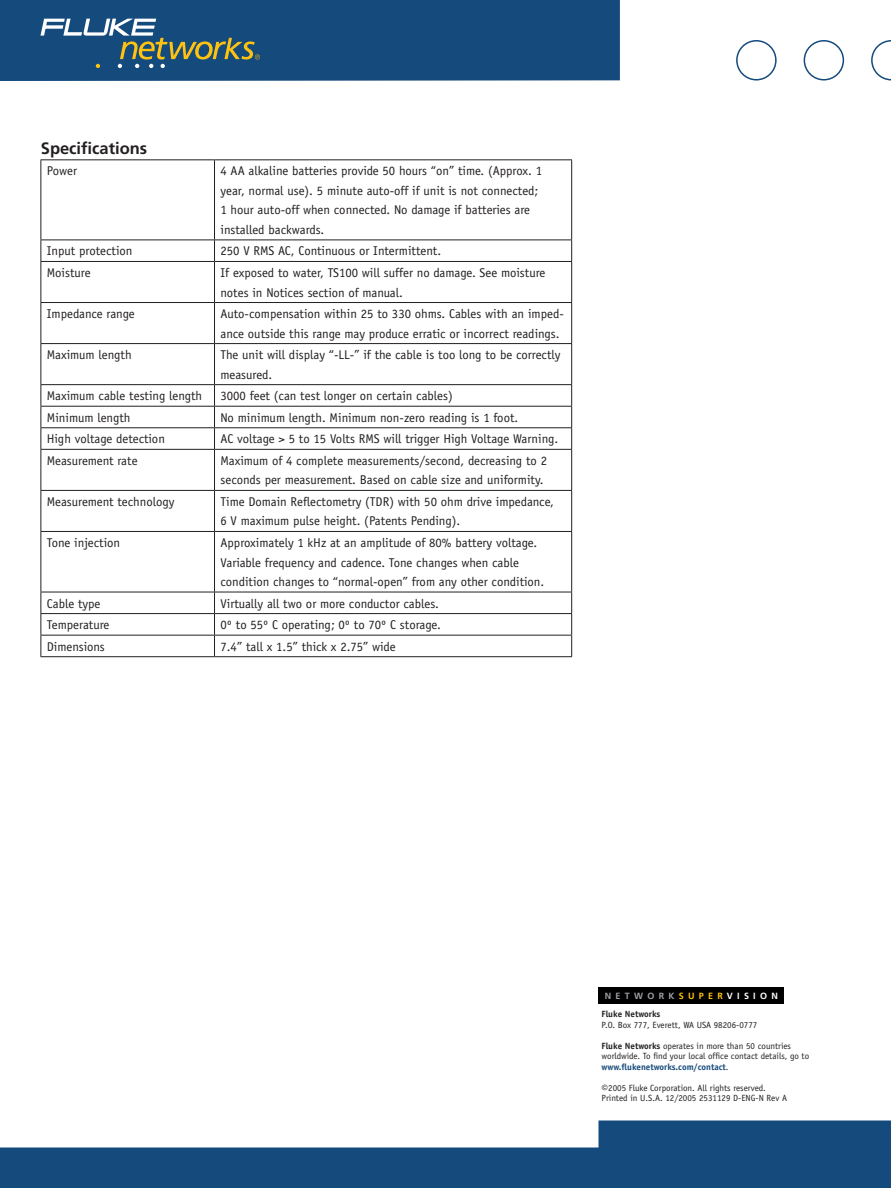
<style>
.page{position:relative;width:891px;height:1188px;background:#fff}
.page>*{position:absolute;margin:0;border:0;box-sizing:border-box;transform-origin:0 0}
.Frutiger_subhead{font:700 16.5px "Frutiger";color:#231f20}
.t1{font:12.75px/19.5px "Officina Sans";color:#231f20}
.t2{font:9px/10.5px "Officina Sans";color:#231f20}
.Frutiger_subhead-2{font:700 9px "Frutiger";letter-spacing:.475em;color:#a0a1a5}
.t3{font:700 9px "Officina Sans";color:#231f20}
.s1{color:#fec210}
.s2{color:#fff}
.s3{font-weight:700}
.s4{font-weight:700;color:#144a7c}
.s5{font-size:12px}
</style>
<div class="page">
<div style="left:0;top:0;width:620px;height:81px;background:#144a7c"></div>
<svg style="left:40px;top:19px;width:220px;height:49px;background:#3d647c"></svg>
<svg style="left:0;top:1120px;width:891px;height:68px;fill:#144a7c"></svg>
<div style="left:736px;top:40px;width:41px;height:41px;border:2px solid #144a7c;border-radius:50%"></div>
<div style="left:804px;top:40px;width:40px;height:41px;border:2px solid #144a7c;border-radius:50%"></div>
<svg style="left:871px;top:40px;width:20px;height:41px"></svg>
<div style="left:598px;top:987px;width:186px;height:16px;background:#000001"></div>
<hr style="left:40px;top:159px;width:175px;height:1px;background:#231f20">
<hr style="left:40px;top:160px;width:1px;height:80px;background:#231f20">
<hr style="left:215px;top:159px;width:357px;height:1px;background:#231f20">
<hr style="left:214px;top:160px;width:1px;height:80px;background:#231f20">
<hr style="left:571px;top:160px;width:1px;height:80px;background:#231f20">
<hr style="left:40px;top:240px;width:175px;height:1px;background:#231f20">
<svg style="left:40px;top:240px;width:1px;height:21px"></svg>
<hr style="left:215px;top:240px;width:357px;height:1px;background:#231f20">
<svg style="left:214px;top:240px;width:1px;height:21px"></svg>
<svg style="left:571px;top:240px;width:1px;height:21px"></svg>
<hr style="left:40px;top:261px;width:175px;height:1px;background:#231f20">
<hr style="left:40px;top:262px;width:1px;height:40px;background:#231f20">
<hr style="left:215px;top:261px;width:357px;height:1px;background:#231f20">
<hr style="left:214px;top:262px;width:1px;height:40px;background:#231f20">
<hr style="left:571px;top:262px;width:1px;height:40px;background:#231f20">
<hr style="left:40px;top:302px;width:175px;height:1px;background:#231f20">
<hr style="left:40px;top:303px;width:1px;height:40px;background:#231f20">
<hr style="left:215px;top:302px;width:357px;height:1px;background:#231f20">
<hr style="left:214px;top:303px;width:1px;height:40px;background:#231f20">
<hr style="left:571px;top:303px;width:1px;height:40px;background:#231f20">
<hr style="left:40px;top:343px;width:175px;height:1px;background:#231f20">
<hr style="left:40px;top:344px;width:1px;height:40px;background:#231f20">
<hr style="left:215px;top:343px;width:357px;height:1px;background:#231f20">
<hr style="left:214px;top:344px;width:1px;height:40px;background:#231f20">
<hr style="left:571px;top:344px;width:1px;height:40px;background:#231f20">
<hr style="left:40px;top:384px;width:175px;height:1px;background:#231f20">
<hr style="left:215px;top:384px;width:357px;height:1px;background:#231f20">
<hr style="left:40px;top:406px;width:175px;height:1px;background:#231f20">
<hr style="left:215px;top:406px;width:357px;height:1px;background:#231f20">
<hr style="left:40px;top:427px;width:175px;height:1px;background:#231f20">
<svg style="left:40px;top:385px;width:1px;height:64px"></svg>
<hr style="left:215px;top:427px;width:357px;height:1px;background:#231f20">
<svg style="left:214px;top:385px;width:1px;height:64px"></svg>
<svg style="left:571px;top:385px;width:1px;height:64px"></svg>
<hr style="left:40px;top:449px;width:175px;height:1px;background:#231f20">
<hr style="left:40px;top:450px;width:1px;height:40px;background:#231f20">
<hr style="left:215px;top:449px;width:357px;height:1px;background:#231f20">
<hr style="left:214px;top:450px;width:1px;height:40px;background:#231f20">
<hr style="left:571px;top:450px;width:1px;height:40px;background:#231f20">
<hr style="left:40px;top:490px;width:175px;height:1px;background:#231f20">
<hr style="left:40px;top:491px;width:1px;height:40px;background:#231f20">
<hr style="left:215px;top:490px;width:357px;height:1px;background:#231f20">
<hr style="left:214px;top:491px;width:1px;height:40px;background:#231f20">
<hr style="left:571px;top:491px;width:1px;height:40px;background:#231f20">
<hr style="left:40px;top:531px;width:175px;height:1px;background:#231f20">
<hr style="left:40px;top:532px;width:1px;height:60px;background:#231f20">
<hr style="left:215px;top:531px;width:357px;height:1px;background:#231f20">
<hr style="left:214px;top:532px;width:1px;height:60px;background:#231f20">
<hr style="left:571px;top:532px;width:1px;height:60px;background:#231f20">
<hr style="left:40px;top:592px;width:175px;height:1px;background:#231f20">
<hr style="left:215px;top:592px;width:357px;height:1px;background:#231f20">
<hr style="left:40px;top:613px;width:175px;height:1px;background:#231f20">
<hr style="left:215px;top:613px;width:357px;height:1px;background:#231f20">
<hr style="left:40px;top:635px;width:175px;height:1px;background:#231f20">
<svg style="left:40px;top:592px;width:1px;height:64px"></svg>
<hr style="left:215px;top:635px;width:357px;height:1px;background:#231f20">
<svg style="left:214px;top:592px;width:1px;height:64px"></svg>
<svg style="left:571px;top:592px;width:1px;height:64px"></svg>
<hr style="left:40px;top:656px;width:175px;height:1px;background:#231f20">
<hr style="left:215px;top:656px;width:357px;height:1px;background:#231f20">
<p class="Frutiger_subhead" style="left:41px;top:138px;width:108px">Specifications</p>
<p class="t1" style="left:47px;top:161px;width:32px">Power</p>
<p class="t1" style="left:221px;top:161px;width:323px">4 AA alkaline batteries provide 50 hours “on” time. (Approx. 1 year, normal use). 5 minute auto-off if unit is not connected; 1 hour auto-off when connected. No damage if batteries are installed backwards.</p>
<p class="t1" style="left:47px;top:241px;width:87px">Input protection</p>
<p class="t1" style="left:221px;top:241px;width:222px">250 V RMS AC, Continuous or Intermittent.</p>
<p class="t1" style="left:47px;top:263px;width:45px">Moisture</p>
<p class="t1" style="left:221px;top:263px;width:326px">If exposed to water, TS100 will suffer no damage. See moisture notes in Notices section of manual.</p>
<p class="t1" style="left:47px;top:304px;width:89px">Impedance range</p>
<p class="t1" style="left:221px;top:304px;width:345px">Auto-compensation within 25 to 330 ohms. Cables with an imped&shy;ance outside this range may produce erratic or incorrect readings.</p>
<p class="t1" style="left:47px;top:345px;width:86px">Maximum length</p>
<p class="t1" style="left:221px;top:345px;width:341px">The unit will display “-LL-” if the cable is too long to be correctly measured.</p>
<p class="t1" style="left:47px;top:386px;width:157px">Maximum cable testing length</p>
<p class="t1" style="left:221px;top:386px;width:234px">3000 feet (can test longer on certain cables)</p>
<p class="t1" style="left:47px;top:408px;width:85px">Minimum length</p>
<p class="t1" style="left:221px;top:408px;width:299px">No minimum length. Minimum non-zero reading is 1 foot.</p>
<p class="t1" style="left:47px;top:429px;width:120px">High voltage detection</p>
<p class="t1" style="left:221px;top:429px;width:339px">AC voltage &gt; 5 to 15 Volts RMS will trigger High Voltage Warning.</p>
<p class="t1" style="left:47px;top:451px;width:92px">Measurement rate</p>
<p class="t1" style="left:221px;top:451px;width:328px">Maximum of 4 complete measurements/second, decreasing to 2 seconds per measurement. Based on cable size and uniformity.</p>
<p class="t1" style="left:47px;top:492px;width:129px">Measurement technology</p>
<p class="t1" style="left:221px;top:492px;width:335px">Time Domain Reflectometry (TDR) with 50 ohm drive impedance,<br>6 V maximum pulse height. (Patents Pending).</p>
<p class="t1" style="left:47px;top:533px;width:75px">Tone injection</p>
<p class="t1" style="left:221px;top:533px;width:325px">Approximately 1 kHz at an amplitude of 80% battery voltage.<br>Variable frequency and cadence. Tone changes when cable condition changes to “normal-open” from any other condition.</p>
<p class="t1" style="left:47px;top:594px;width:55px">Cable type</p>
<p class="t1" style="left:221px;top:594px;width:220px">Virtually all two or more conductor cables.</p>
<p class="t1" style="left:47px;top:615px;width:64px">Temperature</p>
<p class="t1" style="left:221px;top:615px;width:222px">0º to 55º C operating; 0º to 70º C storage.</p>
<p class="t1" style="left:47px;top:637px;width:59px">Dimensions</p>
<p class="t1" style="left:221px;top:637px;width:177px">7.4” tall x 1.5” thick x 2.75” wide</p>
<p class="Frutiger_subhead-2" style="left:605px;top:990px;width:175px">NETWORK<span class="s1">SUPER</span><span class="s2">VISION</span></p>
<p class="t3" style="left:602px;top:1009px;width:60px">Fluke Networks</p>
<p class="t2" style="left:602px;top:1020px;width:157px">P.O. Box 777, Everett, WA USA 98206-0777</p>
<p class="t2" style="left:602px;top:1041px;width:209px"><span class="s3">Fluke Networks</span> operates in more than 50 countries worldwide. To find your local office contact details, go to <span class="s4">www.flukenetworks.com/contact</span>.</p>
<p class="t2" style="left:602px;top:1083px;width:166px"><span class="s5">©</span>2005 Fluke Corporation. All rights reserved.</p>
<p class="t2" style="left:602px;top:1093px;width:187px">Printed in U.S.A. 12/2005 2531129 D-ENG-N Rev A</p>
</div>
